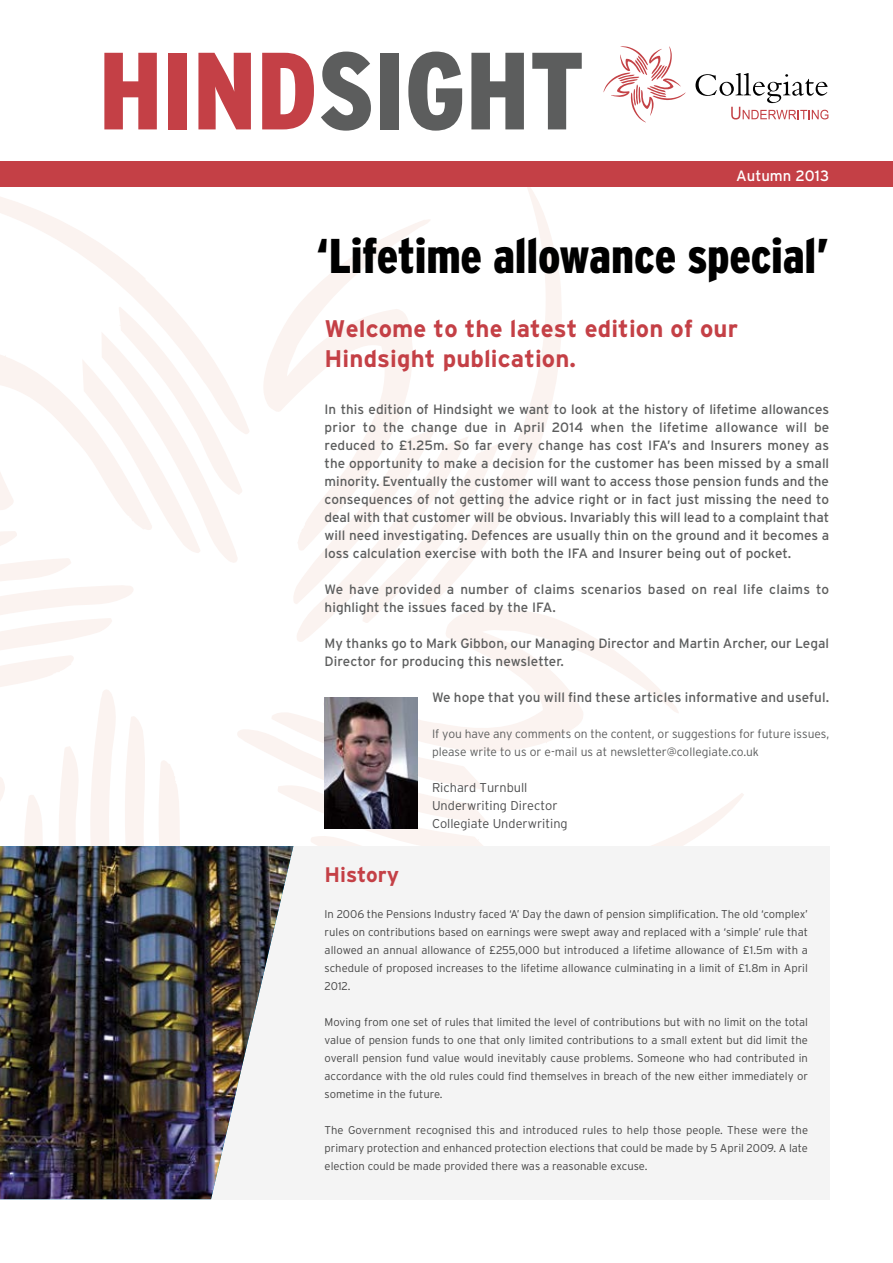
<style>
.page{position:relative;width:893px;height:1263px;background:#fff}
.page>*{position:absolute;margin:0;border:0;box-sizing:border-box;transform-origin:0 0}
.t1{font:900 condensed 109.5px "Interstate";color:#5c5d5d}
.t2{font:900 condensed 48.75px "Interstate";letter-spacing:-.01em;color:#000}
.t3{font:700 24px/30px "Interstate";letter-spacing:.005em;color:#c44046}
.t4{font:700 21px "Interstate";color:#c44046}
.t5{font:15px "Interstate";color:#fff}
.t6{font:13.5px/18px "Interstate";letter-spacing:.005em;color:#5c5d5d}
.t7{font:300 12.75px/18px "Interstate";color:#4c4c4d}
.t8{font:300 12px/18px "Interstate";color:#5c5d5d}
.t9{font:300 11.25px/18px "Interstate";color:#454545;text-align:justify}
.s1{color:#c44046}
</style>
<div class="page">
<svg style="left:527px;top:187px;width:34px;height:106px"></svg>
<svg style="left:310px;top:220px;width:120px;height:73px"></svg>
<svg style="left:0;top:197px;width:159px;height:96px"></svg>
<svg style="left:0;top:293px;width:744px;height:553px"></svg>
<div style="left:0;top:846px;width:829px;height:353px;background:#f4f4f4"></div>
<img style="left:0;top:846px;width:293px;height:353px">
<div style="left:0;top:162px;width:893px;height:25px;background:#c44046"></div>
<svg style="left:603px;top:46px;width:83px;height:76px"></svg>
<svg style="left:695px;top:73px;width:133px;height:47px"></svg>
<img style="left:325px;top:697px;width:92px;height:131px">
<h1 class="t1" style="left:99px;top:30px;width:487px"><span class="s1">HIND</span>SIGHT</h1>
<h3 class="t5" style="left:736px;top:167px;width:95px">Autumn 2013</h3>
<h2 class="t2" style="left:316px;top:229px;width:515px">‘Lifetime allowance special’</h2>
<h3 class="t3" style="left:325px;top:314px;width:415px">Welcome to the latest edition of our<br>Hindsight publication.</h3>
<p class="t6" style="left:325px;top:400px;width:506px;text-align:justify">In this edition of Hindsight we want to look at the history of lifetime allowances prior to the change due in April 2014 when the lifetime allowance will be reduced to £1.25m. So far every change has cost IFA’s and Insurers money as the opportunity to make a decision for the customer has been missed by a small minority. Eventually the customer will want to access those pension funds and the consequences of not getting the advice right or in fact just missing the need to deal with that customer will be obvious. Invariably this will lead to a complaint that will need investigating. Defences are usually thin on the ground and it becomes a loss calculation exercise with both the IFA and Insurer being out of pocket.</p>
<p class="t6" style="left:325px;top:580px;width:506px">We have provided a number of claims scenarios based on real life claims to highlight the issues faced by the IFA.</p>
<p class="t6" style="left:325px;top:634px;width:506px">My thanks go to Mark Gibbon, our Managing Director and Martin Archer, our Legal<br>Director for producing this newsletter.</p>
<p class="t6" style="left:432px;top:688px;width:399px">We hope that you will find these articles informative and useful.</p>
<p class="t8" style="left:432px;top:725px;width:399px">If you have any comments on the content, or suggestions for future issues, please write to us or e-mail us at newsletter@collegiate.co.uk</p>
<p class="t7" style="left:432px;top:778px;width:137px">Richard Turnbull<br>Underwriting Director<br>Collegiate Underwriting</p>
<h3 class="t4" style="left:325px;top:863px;width:76px">History</h3>
<p class="t9" style="left:325px;top:905px;width:485px">In 2006 the Pensions Industry faced ‘A’ Day the dawn of pension simplification. The old ‘complex’ rules on contributions based on earnings were swept away and replaced with a ‘simple’ rule that allowed an annual allowance of £255,000 but introduced a lifetime allowance of £1.5m with a schedule of proposed increases to the lifetime allowance culminating in a limit of £1.8m in April 2012.</p>
<p class="t9" style="left:325px;top:1013px;width:485px">Moving from one set of rules that limited the level of contributions but with no limit on the total value of pension funds to one that only limited contributions to a small extent but did limit the overall pension fund value would inevitably cause problems. Someone who had contributed in accordance with the old rules could find themselves in breach of the new either immediately or sometime in the future.</p>
<p class="t9" style="left:325px;top:1121px;width:485px">The Government recognised this and introduced rules to help those people. These were the primary protection and enhanced protection elections that could be made by 5 April 2009. A late election could be made provided there was a reasonable excuse.</p>
</div>
